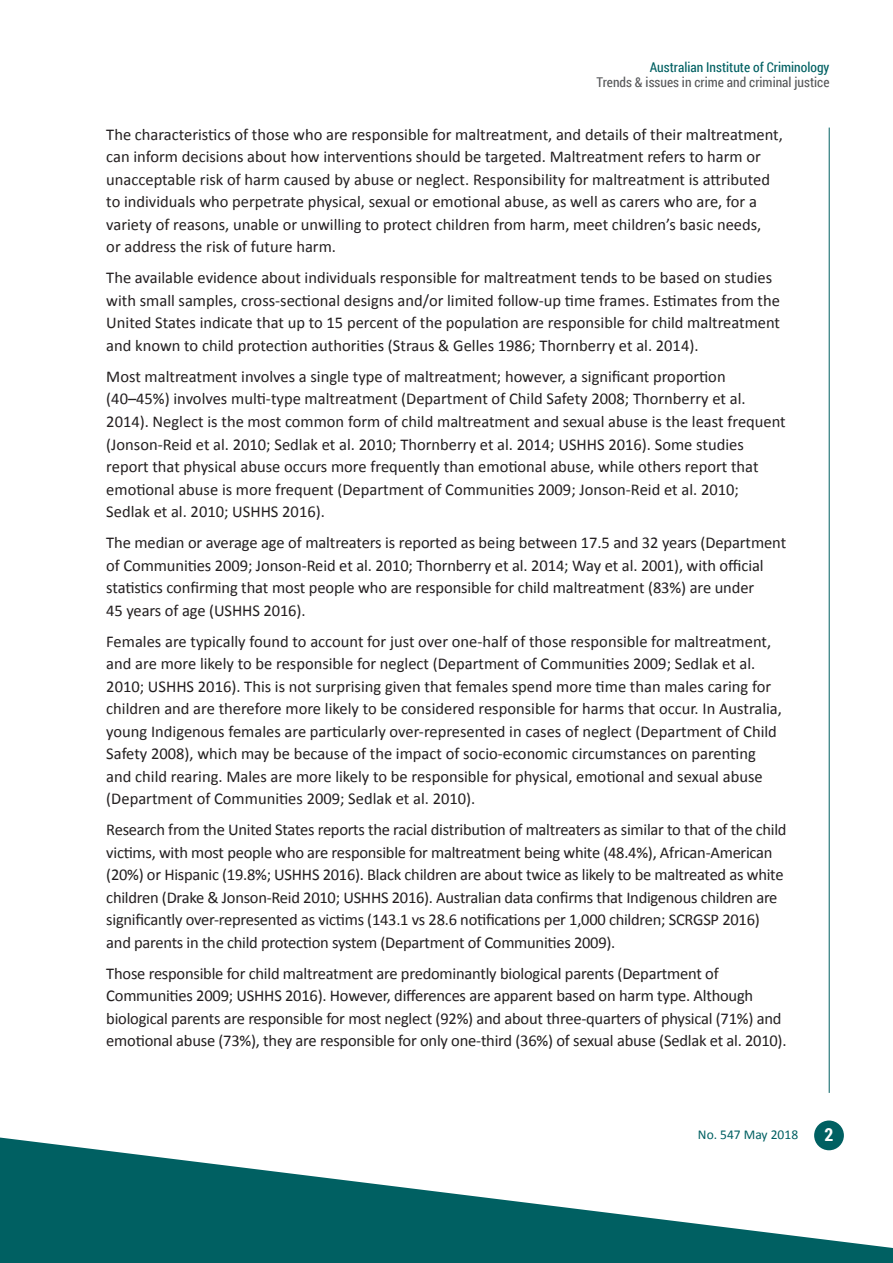
<style>
.page{position:relative;width:893px;height:1263px;background:#fff}
.page>*{position:absolute;margin:0;border:0;box-sizing:border-box;transform-origin:0 0}
.Page_numbers{font:700 18px "Roboto Condensed";color:#fff}
.body{font:16.5px/22.5px "Calibri";color:#231f20}
.header_R_TI{font:13.5px "Roboto Condensed";color:#57585a}
.header_R_AIC{font:13.5px "Roboto Condensed";color:#006062}
.footer01{font:13.5px "Calibri";color:#006062}
</style>
<div class="page">
<hr style="left:829px;top:128px;width:1px;height:965px;background:#006062">
<div style="left:814px;top:1120px;width:30px;height:30px;background:#006062;border-radius:50%"></div>
<svg style="left:0;top:1137px;width:893px;height:126px;fill:#006062"></svg>
<p class="header_R_AIC" style="left:650px;top:58px;width:181px">Australian Institute of Criminology</p>
<p class="header_R_TI" style="left:597px;top:73px;width:234px">Trends &amp; issues in crime and criminal justice</p>
<p class="body" style="left:106px;top:123px;width:678px">The characteristics of those who are responsible for maltreatment, and details of their maltreatment, can inform decisions about how interventions should be targeted. Maltreatment refers to harm or unacceptable risk of harm caused by abuse or neglect. Responsibility for maltreatment is attributed to individuals who perpetrate physical, sexual or emotional abuse, as well as carers who are, for a variety of reasons, unable or unwilling to protect children from harm, meet children’s basic needs,<br>or address the risk of future harm.</p>
<p class="body" style="left:106px;top:267px;width:675px">The available evidence about individuals responsible for maltreatment tends to be based on studies with small samples, cross-sectional designs and/or limited follow-up time frames. Estimates from the United States indicate that up to 15 percent of the population are responsible for child maltreatment and known to child protection authorities (Straus &amp; Gelles 1986; Thornberry et al. 2014).</p>
<p class="body" style="left:106px;top:365px;width:681px">Most maltreatment involves a single type of maltreatment; however, a significant proportion (40–45%) involves multi-type maltreatment (Department of Child Safety 2008; Thornberry et al.<br>2014). Neglect is the most common form of child maltreatment and sexual abuse is the least frequent (Jonson-Reid et al. 2010; Sedlak et al. 2010; Thornberry et al. 2014; USHHS 2016). Some studies report that physical abuse occurs more frequently than emotional abuse, while others report that emotional abuse is more frequent (Department of Communities 2009; Jonson-Reid et al. 2010; Sedlak et al. 2010; USHHS 2016).</p>
<p class="body" style="left:106px;top:531px;width:681px">The median or average age of maltreaters is reported as being between 17.5 and 32 years (Department of Communities 2009; Jonson-Reid et al. 2010; Thornberry et al. 2014; Way et al. 2001), with official statistics confirming that most people who are responsible for child maltreatment (83%) are under<br>45 years of age (USHHS 2016).</p>
<p class="body" style="left:106px;top:630px;width:677px">Females are typically found to account for just over one-half of those responsible for maltreatment, and are more likely to be responsible for neglect (Department of Communities 2009; Sedlak et al.<br>2010; USHHS 2016). This is not surprising given that females spend more time than males caring for children and are therefore more likely to be considered responsible for harms that occur. In Australia, young Indigenous females are particularly over-represented in cases of neglect (Department of Child Safety 2008), which may be because of the impact of socio-economic circumstances on parenting and child rearing. Males are more likely to be responsible for physical, emotional and sexual abuse (Department of Communities 2009; Sedlak et al. 2010).</p>
<p class="body" style="left:106px;top:818px;width:682px">Research from the United States reports the racial distribution of maltreaters as similar to that of the child victims, with most people who are responsible for maltreatment being white (48.4%), African-American (20%) or Hispanic (19.8%; USHHS 2016). Black children are about twice as likely to be maltreated as white children (Drake &amp; Jonson-Reid 2010; USHHS 2016). Australian data confirms that Indigenous children are significantly over-represented as victims (143.1 vs 28.6 notifications per 1,000 children; SCRGSP 2016) and parents in the child protection system (Department of Communities 2009).</p>
<p class="body" style="left:106px;top:962px;width:682px">Those responsible for child maltreatment are predominantly biological parents (Department of Communities 2009; USHHS 2016). However, differences are apparent based on harm type. Although biological parents are responsible for most neglect (92%) and about three-quarters of physical (71%) and emotional abuse (73%), they are responsible for only one-third (36%) of sexual abuse (Sedlak et al. 2010).</p>
<p class="footer01" style="left:698px;top:1126px;width:102px">No. 547 May 2018</p>
<p class="Page_numbers" style="left:824px;top:1122px;width:10px">2</p>
</div>
